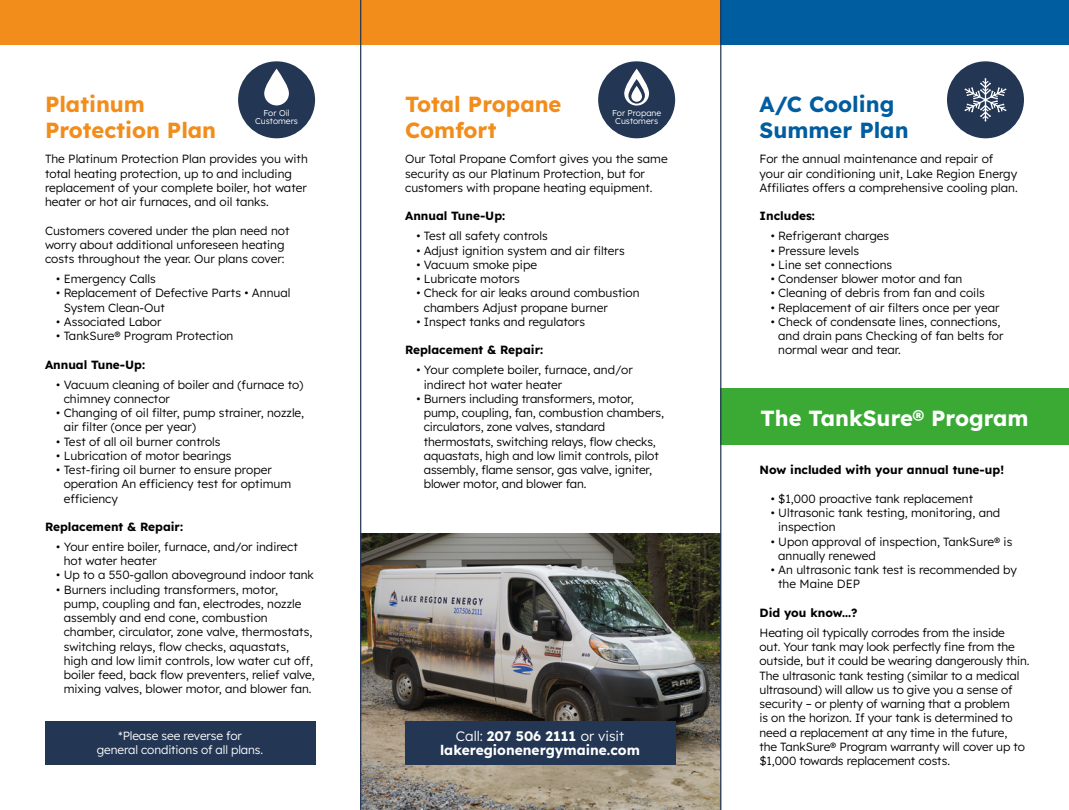
<style>
.page{position:relative;width:1069px;height:810px;background:#fff}
.page>*{position:absolute;margin:0;border:0;box-sizing:border-box;transform-origin:0 0}
.t1{font:21.88px/26.2px "Lexend";color:#f28d1c}
.t2{font:21.88px/26.2px "Lexend";color:#005d9f}
.t3{font:21.88px "Lexend";color:#fff}
.t4{font:13.75px/14px "Lexend";color:#fff;text-align:center}
.t5{font:11.88px/14.2px "Lexend";color:#000}
.t6{font:11.88px/14.2px "Lexend";letter-spacing:-.01em;color:#fff;text-align:center}
.t7{font:8.5px/8.1px "Lexend";color:#fff;text-align:center}
</style>
<div class="page">
<div style="left:0;top:0;width:720px;height:45px;background:#f28d1c"></div>
<div style="left:45px;top:722px;width:270px;height:43px;background:#233654"></div>
<div style="left:238px;top:61px;width:77px;height:77px;background:#233654;border-radius:50%"></div>
<svg style="left:264px;top:69px;width:25px;height:36px"></svg>
<div style="left:598px;top:61px;width:77px;height:77px;background:#233654;border-radius:50%"></div>
<svg style="left:624px;top:69px;width:25px;height:37px"></svg>
<svg style="left:631px;top:86px;width:11px;height:16px"></svg>
<img style="left:361px;top:533px;width:359px;height:277px">
<div style="left:405px;top:722px;width:270px;height:43px;background:#233654"></div>
<div style="left:720px;top:0;width:349px;height:45px;background:#005d9f"></div>
<div style="left:947px;top:61px;width:77px;height:77px;background:#233654;border-radius:50%"></div>
<svg style="left:964px;top:78px;width:42px;height:44px"></svg>
<div style="left:720px;top:389px;width:349px;height:56px;background:#3aaa35"></div>
<hr style="left:360px;top:0;width:1px;height:810px;background:#233654">
<hr style="left:720px;top:0;width:1px;height:810px;background:#233654">
<h1 class="t1" style="left:45px;top:89px;width:173px">Platinum<br>Protection Plan</h1>
<p class="t5" style="left:45px;top:151px;width:264px">The Platinum Protection Plan provides you with total heating protection, up to and including replacement of your complete boiler, hot water heater or hot air furnaces, and oil tanks.</p>
<p class="t5" style="left:45px;top:223px;width:246px">Customers covered under the plan need not worry about additional unforeseen heating costs throughout the year. Our plans cover:</p>
<p class="t5" style="left:56px;top:271px;width:101px">• Emergency Calls</p>
<p class="t5" style="left:64px;top:285px;width:228px;text-indent:-7px">• Replacement of Defective Parts • Annual<br>System Clean-Out</p>
<p class="t5" style="left:56px;top:314px;width:107px">• Associated Labor</p>
<p class="t5" style="left:56px;top:328px;width:179px">• TankSure® Program Protection</p>
<p class="t5" style="left:45px;top:357px;width:102px">Annual Tune-Up:</p>
<p class="t5" style="left:64px;top:376px;width:241px;text-indent:-7px">• Vacuum cleaning of boiler and (furnace to) chimney connector</p>
<p class="t5" style="left:64px;top:405px;width:242px;text-indent:-7px">• Changing of oil filter, pump strainer, nozzle, air filter (once per year)</p>
<p class="t5" style="left:56px;top:433px;width:166px">• Test of all oil burner controls</p>
<p class="t5" style="left:56px;top:448px;width:177px">• Lubrication of motor bearings</p>
<p class="t5" style="left:64px;top:462px;width:229px;text-indent:-7px">• Test-firing oil burner to ensure proper operation An efficiency test for optimum efficiency</p>
<p class="t5" style="left:45px;top:519px;width:140px">Replacement &amp; Repair:</p>
<p class="t5" style="left:64px;top:539px;width:236px;text-indent:-7px">• Your entire boiler, furnace, and/or indirect hot water heater</p>
<p class="t5" style="left:56px;top:567px;width:259px">• Up to a 550-gallon aboveground indoor tank</p>
<p class="t5" style="left:64px;top:582px;width:253px;text-indent:-7px">• Burners including transformers, motor, pump, coupling and fan, electrodes, nozzle assembly and end cone, combustion chamber, circulator, zone valve, thermostats, switching relays, flow checks, aquastats, high and low limit controls, low water cut off, boiler feed, back flow preventers, relief valve, mixing valves, blower motor, and blower fan.</p>
<h1 class="t1" style="left:405px;top:89px;width:158px">Total Propane<br>Comfort</h1>
<p class="t5" style="left:405px;top:151px;width:264px">Our Total Propane Comfort gives you the same security as our Platinum Protection, but for customers with propane heating equipment.</p>
<p class="t5" style="left:405px;top:208px;width:102px">Annual Tune-Up:</p>
<p class="t5" style="left:416px;top:228px;width:133px">• Test all safety controls</p>
<p class="t5" style="left:416px;top:243px;width:210px">• Adjust ignition system and air filters</p>
<p class="t5" style="left:416px;top:257px;width:122px">• Vacuum smoke pipe</p>
<p class="t5" style="left:416px;top:271px;width:105px">• Lubricate motors</p>
<p class="t5" style="left:424px;top:285px;width:217px;text-indent:-7px">• Check for air leaks around combustion chambers Adjust propane burner</p>
<p class="t5" style="left:416px;top:314px;width:170px">• Inspect tanks and regulators</p>
<p class="t5" style="left:405px;top:342px;width:140px">Replacement &amp; Repair:</p>
<p class="t5" style="left:424px;top:362px;width:211px;text-indent:-7px">• Your complete boiler, furnace, and/or indirect hot water heater</p>
<p class="t5" style="left:424px;top:391px;width:242px;text-indent:-7px">• Burners including transformers, motor, pump, coupling, fan, combustion chambers, circulators, zone valves, standard thermostats, switching relays, flow checks, aquastats, high and low limit controls, pilot assembly, flame sensor, gas valve, igniter, blower motor, and blower fan.</p>
<p class="t7" style="left:255px;top:108px;width:44px">For Oil<br>Customers</p>
<p class="t7" style="left:612px;top:108px;width:51px">For Propane<br>Customers</p>
<p class="t6" style="left:97px;top:728px;width:168px">*Please see reverse for general conditions of all plans.</p>
<p class="t4" style="left:440px;top:728px;width:201px">Call: 207 506 2111 or visit lakeregionenergymaine.com</p>
<h1 class="t2" style="left:759px;top:89px;width:150px">A/C Cooling<br>Summer Plan</h1>
<p class="t5" style="left:759px;top:151px;width:260px">For the annual maintenance and repair of your air conditioning unit, Lake Region Energy<br>Affiliates offers a comprehensive cooling plan.</p>
<p class="t5" style="left:759px;top:208px;width:57px">Includes:</p>
<p class="t5" style="left:771px;top:228px;width:120px">• Refrigerant charges</p>
<p class="t5" style="left:771px;top:243px;width:90px">• Pressure levels</p>
<p class="t5" style="left:771px;top:257px;width:123px">• Line set connections</p>
<p class="t5" style="left:771px;top:271px;width:193px">• Condenser blower motor and fan</p>
<p class="t5" style="left:771px;top:285px;width:215px">• Cleaning of debris from fan and coils</p>
<p class="t5" style="left:771px;top:300px;width:230px">• Replacement of air filters once per year</p>
<p class="t5" style="left:778px;top:314px;width:227px;text-indent:-7px">• Check of condensate lines, connections, and drain pans Checking of fan belts for normal wear and tear.</p>
<h1 class="t3" style="left:760px;top:402px;width:270px">The TankSure® Program</h1>
<p class="t5" style="left:759px;top:462px;width:246px">Now included with your annual tune-up!</p>
<p class="t5" style="left:771px;top:491px;width:204px">• $1,000 proactive tank replacement</p>
<p class="t5" style="left:778px;top:505px;width:223px;text-indent:-7px">• Ultrasonic tank testing, monitoring, and inspection</p>
<p class="t5" style="left:778px;top:534px;width:236px;text-indent:-7px">• Upon approval of inspection, TankSure® is annually renewed</p>
<p class="t5" style="left:778px;top:562px;width:240px;text-indent:-7px">• An ultrasonic tank test is recommended by the Maine DEP</p>
<p class="t5" style="left:759px;top:602px;width:247px;line-height:19.9px">Did you know...?<br>Heating oil typically corrodes from the inside</p>
<p class="t5" style="left:759px;top:639px;width:271px">out. Your tank may look perfectly fine from the outside, but it could be wearing dangerously thin.<br>The ultrasonic tank testing (similar to a medical ultrasound) will allow us to give you a sense of security – or plenty of warning that a problem<br>is on the horizon. If your tank is determined to need a replacement at any time in the future,<br>the TankSure® Program warranty will cover up to $1,000 towards replacement costs.</p>
</div>
